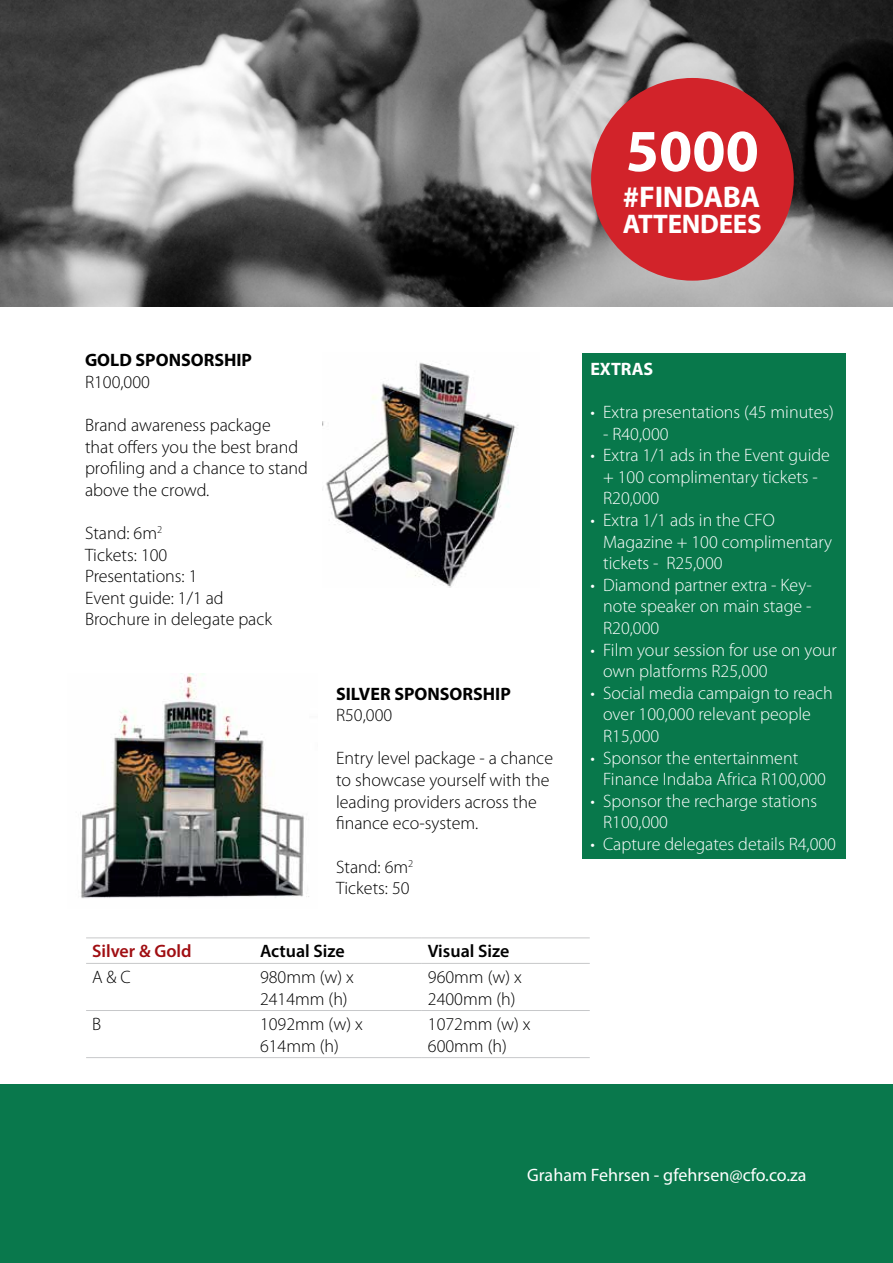
<style>
.page{position:relative;width:893px;height:1263px;background:#fff}
.page>*{position:absolute;margin:0;border:0;box-sizing:border-box;transform-origin:0 0}
.t1{font:700 60px "Myriad Pro";color:#fff}
.t2{font:700 30px "Myriad Pro";letter-spacing:-.01em;color:#fff}
.t3{font:700 27px "Myriad Pro";letter-spacing:-.01em;color:#fff}
.t4{font:300 18px/21.6px "Myriad Pro";color:#fff}
.t5{font:300 18px/21.6px "Myriad Pro";color:#000}
.t6{font:18px "Myriad Pro";color:#fff}
.t7{font:700 18px "Myriad Pro";color:#000}
.t8{font:600 18px "Myriad Pro";color:#000}
.t9{font:600 18px "Myriad Pro";color:#a00e12}
.t10{font:700 18px "Myriad Pro";color:#fff}
</style>
<div class="page">
<div style="left:0;top:1084px;width:893px;height:179px;background:#09784c"></div>
<img style="left:0;top:0;width:893px;height:306px">
<div style="left:591px;top:78px;width:203px;height:203px;background:#d2232a;border-radius:50%"></div>
<div style="left:582px;top:353px;width:263px;height:505px;background:#08784b"></div>
<img style="left:80px;top:673px;width:229px;height:226px">
<img style="left:322px;top:362px;width:196px;height:226px">
<hr style="left:86px;top:963px;width:168px;height:1px;background:#c7c8ca">
<hr style="left:86px;top:1010px;width:168px;height:1px;background:#c7c8ca">
<hr style="left:254px;top:1010px;width:168px;height:1px;background:#c7c8ca">
<hr style="left:422px;top:1010px;width:168px;height:1px;background:#c7c8ca">
<hr style="left:86px;top:1057px;width:168px;height:1px;background:#c7c8ca">
<hr style="left:254px;top:1057px;width:168px;height:1px;background:#c7c8ca">
<hr style="left:422px;top:1057px;width:168px;height:1px;background:#c7c8ca">
<hr style="left:86px;top:938px;width:168px;height:1px;background:#c7c8ca">
<hr style="left:254px;top:963px;width:168px;height:1px;background:#c7c8ca">
<hr style="left:422px;top:963px;width:168px;height:1px;background:#c7c8ca">
<hr style="left:422px;top:938px;width:168px;height:1px;background:#c7c8ca">
<hr style="left:254px;top:938px;width:168px;height:1px;background:#c7c8ca">
<h1 class="t1" style="left:626px;top:112px;width:135px">5000</h1>
<h2 class="t2" style="left:623px;top:177px;width:139px">#FINDABA</h2>
<h3 class="t3" style="left:623px;top:206px;width:140px">ATTENDEES</h3>
<p class="t7" style="left:85px;top:348px;width:169px">GOLD SPONSORSHIP</p>
<p class="t5" style="left:85px;top:371px;width:66px">R100,000</p>
<p class="t5" style="left:85px;top:414px;width:225px">Brand awareness package<br>that offers you the best brand profiling and a chance to stand above the crowd.</p>
<p class="t5" style="left:85px;top:522px;width:189px">Stand: 6m<sup>2<br></sup>Tickets: 100<br>Presentations: 1<br>Event guide: 1/1 ad<br>Brochure in delegate pack</p>
<p class="t7" style="left:336px;top:682px;width:176px">SILVER SPONSORSHIP</p>
<p class="t5" style="left:336px;top:705px;width:58px">R50,000</p>
<p class="t5" style="left:336px;top:748px;width:218px">Entry level package - a chance to showcase yourself with the leading providers across the finance eco-system.</p>
<p class="t5" style="left:336px;top:856px;width:79px">Stand: 6m<sup>2<br></sup>Tickets: 50</p>
<p class="t9" style="left:92px;top:940px;width:101px">Silver &amp; Gold</p>
<p class="t8" style="left:260px;top:940px;width:86px">Actual Size</p>
<p class="t8" style="left:428px;top:940px;width:83px">Visual Size</p>
<p class="t5" style="left:92px;top:966px;width:40px">A &amp; C</p>
<p class="t5" style="left:260px;top:966px;width:95px">980mm (w) x<br>2414mm (h)</p>
<p class="t5" style="left:428px;top:966px;width:95px">960mm (w) x<br>2400mm (h)</p>
<p class="t5" style="left:92px;top:1013px;width:11px">B</p>
<p class="t5" style="left:260px;top:1013px;width:104px">1092mm (w) x<br>614mm (h)</p>
<p class="t5" style="left:428px;top:1013px;width:104px">1072mm (w) x<br>600mm (h)</p>
<p class="t10" style="left:590px;top:357px;width:64px">EXTRAS</p>
<p class="t4" style="left:590px;top:401px;width:245px">• Extra presentations (45 minutes)</p>
<p class="t4" style="left:603px;top:423px;width:67px">- R40,000</p>
<p class="t4" style="left:603px;top:445px;width:228px;text-indent:-13px">• Extra 1/1 ads in the Event guide + 100 complimentary tickets -<br>R20,000</p>
<p class="t4" style="left:603px;top:509px;width:231px;text-indent:-13px">• Extra 1/1 ads in the CFO<br>Magazine + 100 complimentary tickets - R25,000</p>
<p class="t4" style="left:603px;top:574px;width:210px;text-align:justify;text-indent:-13px">• Diamond partner extra - Key&shy;note speaker on main stage - R20,000</p>
<p class="t4" style="left:603px;top:639px;width:235px;text-indent:-13px">• Film your session for use on your own platforms R25,000</p>
<p class="t4" style="left:603px;top:682px;width:231px;text-indent:-13px">• Social media campaign to reach over 100,000 relevant people<br>R15,000</p>
<p class="t4" style="left:603px;top:747px;width:224px;text-indent:-13px">• Sponsor the entertainment<br>Finance Indaba Africa R100,000</p>
<p class="t4" style="left:603px;top:790px;width:215px;text-indent:-13px">• Sponsor the recharge stations<br>R100,000</p>
<p class="t4" style="left:590px;top:833px;width:247px">• Capture delegates details R4,000</p>
<p class="t6" style="left:527px;top:1164px;width:281px">Graham Fehrsen - gfehrsen@cfo.co.za</p>
</div>
